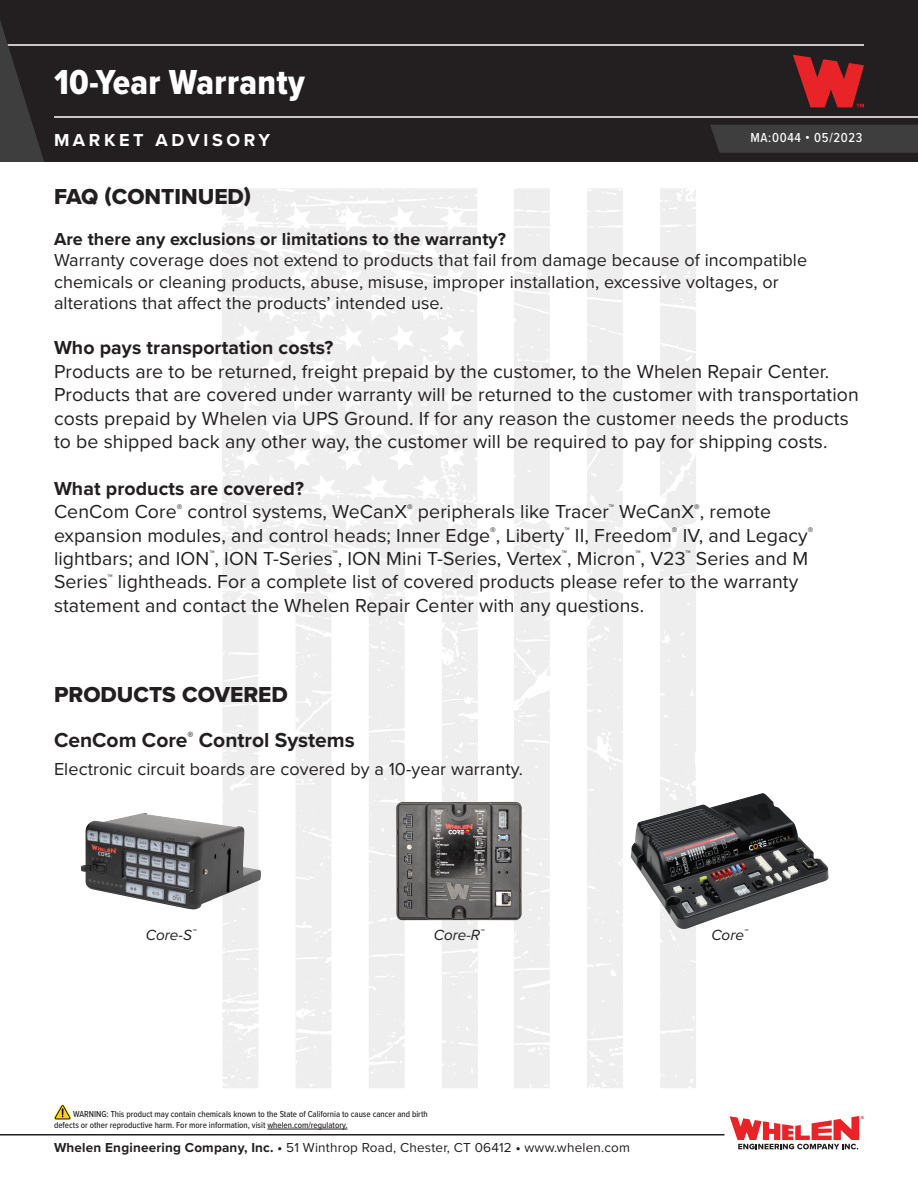
<style>
.page{position:relative;width:918px;height:1188px;background:#fff}
.page>*{position:absolute;margin:0;border:0;box-sizing:border-box;transform-origin:0 0}
.MA-_Header{font:36px "Proxima Nova Cond Extrabld";letter-spacing:.01em;color:#fff}
.subhead{font:22.5px "Proxima Nova Extrabld";color:#231f20}
.Product_Header_MAKE{font:700 21px "Proxima Nova";color:#231f20}
.Body_Copy{font:19.5px/23.4px "Proxima Nova";letter-spacing:.005em;color:#231f20}
.Body_Copy-2{font:700 19.5px "Proxima Nova";letter-spacing:.005em;color:#231f20}
.Body_Copy-3{font:18px/21.6px "Proxima Nova";letter-spacing:.005em;color:#231f20}
.Body_Copy-4{font:700 18px "Proxima Nova";letter-spacing:.005em;color:#231f20}
.t1{font:700 18px "Proxima Nova";letter-spacing:.2em;color:#fff}
.Photo_Captions{font:italic 15.3px "Proxima Nova";color:#231f20}
.t2{font:13.5px "Proxima Nova";letter-spacing:.015em;color:#231f20}
.t3{font:500 13.5px "Proxima Nova Cond";letter-spacing:.05em;color:#fff}
.t4{font:500 9px/10.5px "Proxima Nova Cond";color:#231f20}
.s1{font-weight:700}
</style>
<div class="page">
<svg style="left:222px;top:188px;width:474px;height:900px;fill:#eeeeef"></svg>
<div style="left:0;top:0;width:918px;height:162px;background:#231f20"></div>
<hr style="left:0;top:44px;width:864px;height:2px;background:#fff">
<hr style="left:54px;top:116px;width:864px;height:2px;background:#fff">
<hr style="left:0;top:1134px;width:724px;height:2px;background:#231f20">
<svg style="left:793px;top:55px;width:71px;height:52px"></svg>
<svg style="left:730px;top:1116px;width:134px;height:33px"></svg>
<svg style="left:0;top:21px;width:44px;height:141px"></svg>
<div style="left:710px;top:125px;width:208px;height:28px;background:#3e3e3f"></div>
<hr style="left:267px;top:1129px;width:80px;height:1px;background:#231f20">
<svg style="left:54px;top:1104px;width:17px;height:16px"></svg>
<img style="left:631px;top:793px;width:198px;height:137px">
<img style="left:81px;top:813px;width:180px;height:96px">
<img style="left:396px;top:802px;width:126px;height:118px">
<p class="MA-_Header" style="left:54px;top:56px;width:252px">10-Year Warranty</p>
<p class="t1" style="left:54px;top:129px;width:218px">MARKET ADVISORY</p>
<p class="subhead" style="left:54px;top:183px;width:199px">FAQ (CONTINUED)</p>
<p class="t3" style="left:750px;top:128px;width:114px">MA:0044 • 05/2023</p>
<p class="Body_Copy-4" style="left:54px;top:228px;width:454px">Are there any exclusions or limitations to the warranty?</p>
<p class="Body_Copy-3" style="left:54px;top:250px;width:755px">Warranty coverage does not extend to products that fail from damage because of incompatible chemicals or cleaning products, abuse, misuse, improper installation, excessive voltages, or alterations that affect the products’ intended use.</p>
<p class="Body_Copy-2" style="left:54px;top:336px;width:281px">Who pays transportation costs?</p>
<p class="Body_Copy" style="left:54px;top:360px;width:806px">Products are to be returned, freight prepaid by the customer, to the Whelen Repair Center.<br>Products that are covered under warranty will be returned to the customer with transportation costs prepaid by Whelen via UPS Ground. If for any reason the customer needs the products to be shipped back any other way, the customer will be required to pay for shipping costs.</p>
<p class="Body_Copy-2" style="left:54px;top:477px;width:251px">What products are covered?</p>
<p class="Body_Copy" style="left:54px;top:500px;width:761px">CenCom Core<sup>®</sup> control systems, WeCanX<sup>®</sup> peripherals like Tracer<sup>™</sup> WeCanX<sup>®</sup>, remote expansion modules, and control heads; Inner Edge<sup>®</sup>, Liberty<sup>™</sup> II, Freedom<sup>®</sup> IV, and Legacy<sup>® </sup>lightbars; and ION<sup>™</sup>, ION T-Series<sup>™</sup>, ION Mini T-Series, Vertex<sup>™</sup>, Micron<sup>™</sup>, V23<sup>™</sup> Series and M Series<sup>™</sup> lightheads. For a complete list of covered products please refer to the warranty statement and contact the Whelen Repair Center with any questions.</p>
<p class="subhead" style="left:54px;top:681px;width:235px">PRODUCTS COVERED</p>
<p class="Product_Header_MAKE" style="left:54px;top:728px;width:302px">CenCom Core<sup>®</sup> Control Systems</p>
<p class="Body_Copy-3" style="left:54px;top:759px;width:470px">Electronic circuit boards are covered by a 10-year warranty.</p>
<p class="Photo_Captions" style="left:146px;top:926px;width:52px">Core-S<sup>™</sup></p>
<p class="Photo_Captions" style="left:434px;top:926px;width:52px">Core-R<sup>™</sup></p>
<p class="Photo_Captions" style="left:711px;top:926px;width:38px">Core<sup>™</sup></p>
<p class="t4" style="left:54px;top:1109px;width:375px;text-indent:19px">WARNING: This product may contain chemicals known to the State of California to cause cancer and birth defects or other reproductive harm. For more information, visit whelen.com/regulatory.</p>
<p class="t2" style="left:54px;top:1139px;width:578px"><span class="s1">Whelen Engineering Company, Inc. •</span> 51 Winthrop Road, Chester, CT 06412 <span class="s1">•</span> www.whelen.com</p>
</div>
